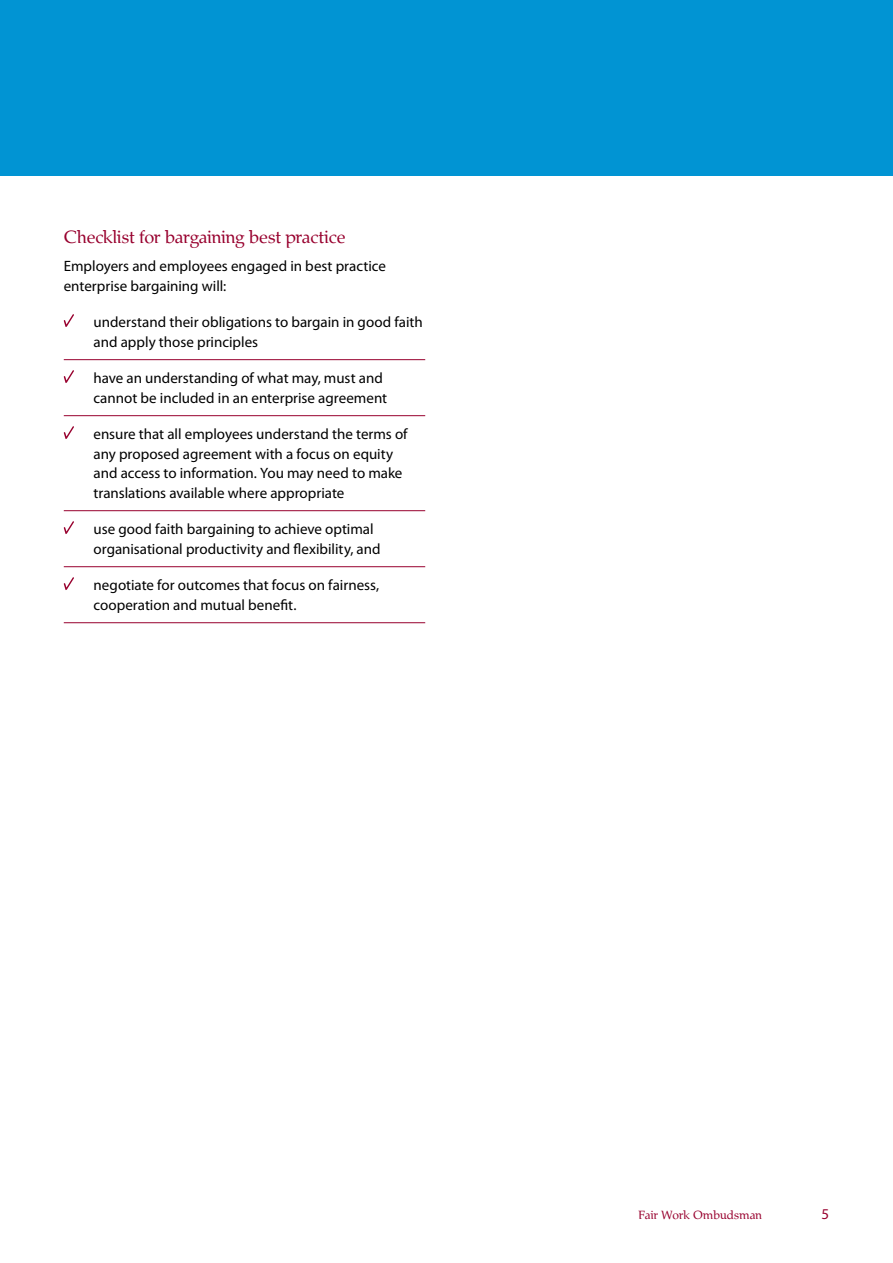
<style>
.page{position:relative;width:893px;height:1263px;background:#fff}
.page>*{position:absolute;margin:0;border:0;box-sizing:border-box;transform-origin:0 0}
.A_head{font:18px "Fair Work";letter-spacing:-.005em;color:#98002e}
.body_bullets{font:15px/19.5px "Myriad Pro";color:#000}
.body_bullets_last{font:15px/19.5px "Myriad Pro";color:#000}
.body{font:15px/19.5px "Myriad Pro";color:#000}
.body-2{font:15px "Myriad Pro";color:#98002e}
.body-3{font:12px "Fair Work";letter-spacing:.015em;color:#98002e}
</style>
<div class="page">
<div style="left:0;top:0;width:893px;height:176px;background:#0194d3"></div>
<hr style="left:64px;top:359px;width:361px;height:1px;background:#98002e">
<hr style="left:64px;top:415px;width:361px;height:1px;background:#98002e">
<hr style="left:64px;top:510px;width:361px;height:1px;background:#98002e">
<hr style="left:64px;top:566px;width:361px;height:1px;background:#98002e">
<hr style="left:64px;top:622px;width:361px;height:1px;background:#98002e">
<svg style="left:64px;top:314px;width:10px;height:13px"></svg>
<svg style="left:64px;top:370px;width:10px;height:13px"></svg>
<svg style="left:64px;top:426px;width:10px;height:13px"></svg>
<svg style="left:64px;top:521px;width:10px;height:13px"></svg>
<svg style="left:64px;top:577px;width:10px;height:13px"></svg>
<p class="A_head" style="left:64px;top:226px;width:283px">Checklist for bargaining best practice</p>
<p class="body" style="left:64px;top:256px;width:324px">Employers and employees engaged in best practice enterprise bargaining will:</p>
<p class="body_bullets" style="left:94px;top:312px;width:331px">understand their obligations to bargain in good faith and apply those principles</p>
<p class="body_bullets" style="left:94px;top:368px;width:295px">have an understanding of what may, must and cannot be included in an enterprise agreement</p>
<p class="body_bullets" style="left:94px;top:424px;width:316px">ensure that all employees understand the terms of any proposed agreement with a focus on equity and access to information. You may need to make translations available where appropriate</p>
<p class="body_bullets" style="left:94px;top:519px;width:289px">use good faith bargaining to achieve optimal organisational productivity and flexibility, and</p>
<p class="body_bullets_last" style="left:94px;top:575px;width:287px">negotiate for outcomes that focus on fairness, cooperation and mutual benefit.</p>
<p class="body-3" style="left:639px;top:1208px;width:125px">Fair Work Ombudsman</p>
<p class="body-2" style="left:821px;top:1205px;width:9px">5</p>
</div>
